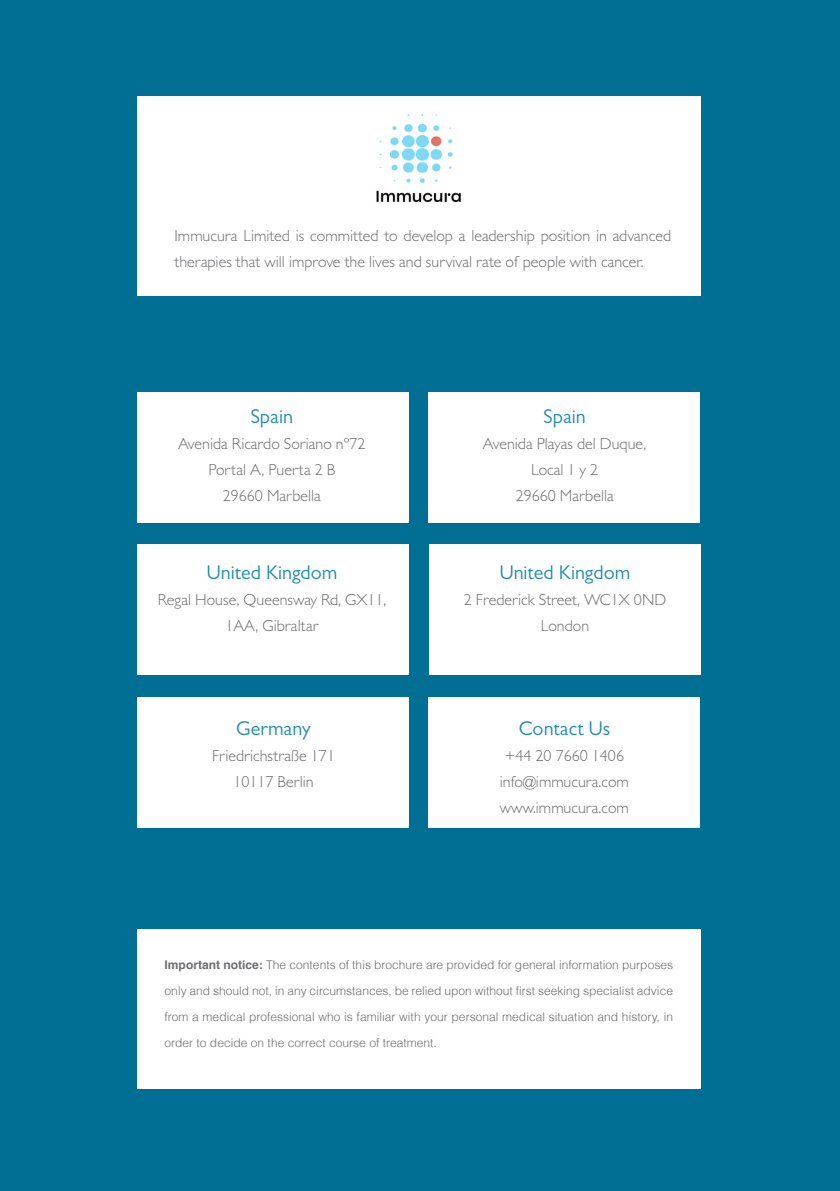
<style>
.page{position:relative;width:840px;height:1191px;background:#fff}
.page>*{position:absolute;margin:0;border:0;box-sizing:border-box;transform-origin:0 0}
.end_CC{font:20px "Gill Sans";color:#208dad}
.Contact_Style_CC{font:300 16px/26px "Gill Sans";color:#6c6d70;text-align:center}
.Paragraph_Style_CC{font:300 16px/26px "Gill Sans";color:#6c6d70}
.end_CC-2{font:300 16px "Gill Sans";color:#6c6d70}
.Paragraph_Style_CC-2{font:300 12px/26px "Helvetica";color:#6c6d70;text-align:justify}
.s1{font-weight:700}
</style>
<div class="page">
<div style="left:0;top:0;width:839px;height:1191px;background:#006f93"></div>
<div style="left:137px;top:96px;width:563px;height:200px;background:#fff"></div>
<img style="left:376px;top:114px;width:85px;height:89px">
<div style="left:137px;top:392px;width:271px;height:131px;background:#fff"></div>
<div style="left:137px;top:929px;width:563px;height:160px;background:#fff"></div>
<div style="left:428px;top:392px;width:271px;height:130px;background:#fff"></div>
<div style="left:137px;top:697px;width:271px;height:131px;background:#fff"></div>
<div style="left:137px;top:544px;width:271px;height:130px;background:#fff"></div>
<div style="left:429px;top:544px;width:271px;height:130px;background:#fff"></div>
<div style="left:428px;top:697px;width:271px;height:131px;background:#fff"></div>
<p class="Paragraph_Style_CC" style="left:174px;top:222px;width:498px">Immucura Limited is committed to develop a leadership position in advanced therapies that will improve the lives and survival rate of people with cancer.</p>
<p class="end_CC" style="left:250px;top:405px;width:44px">Spain</p>
<p class="end_CC-2" style="left:178px;top:434px;width:189px">Avenida Ricardo Soriano nº72</p>
<p class="end_CC-2" style="left:208px;top:460px;width:128px">Portal A, Puerta 2 B</p>
<p class="end_CC-2" style="left:223px;top:486px;width:100px">29660 Marbella</p>
<p class="end_CC" style="left:207px;top:561px;width:132px">United Kingdom</p>
<p class="Contact_Style_CC" style="left:158px;top:586px;width:230px">Regal House, Queensway Rd, GX11,<br>1AA, Gibraltar</p>
<p class="end_CC" style="left:236px;top:717px;width:76px">Germany</p>
<p class="Contact_Style_CC" style="left:212px;top:742px;width:124px">Friedrichstraße 171</p>
<p class="Contact_Style_CC" style="left:233px;top:768px;width:82px">10117 Berlin</p>
<p class="end_CC" style="left:543px;top:405px;width:44px">Spain</p>
<p class="Contact_Style_CC" style="left:482px;top:430px;width:165px">Avenida Playas del Duque,</p>
<p class="Contact_Style_CC" style="left:531px;top:456px;width:69px">Local 1 y 2</p>
<p class="Contact_Style_CC" style="left:515px;top:482px;width:100px">29660 Marbella</p>
<p class="end_CC" style="left:499px;top:561px;width:132px">United Kingdom</p>
<p class="Contact_Style_CC" style="left:463px;top:586px;width:204px">2 Frederick Street, WC1X 0ND</p>
<p class="Contact_Style_CC" style="left:540px;top:612px;width:50px">London</p>
<p class="end_CC" style="left:518px;top:717px;width:93px">Contact Us</p>
<p class="Contact_Style_CC" style="left:504px;top:742px;width:121px">+44 20 7660 1406</p>
<p class="Contact_Style_CC" style="left:499px;top:768px;width:130px">info@immucura.com</p>
<p class="Contact_Style_CC" style="left:499px;top:794px;width:130px">www.immucura.com</p>
<p class="Paragraph_Style_CC-2" style="left:164px;top:952px;width:509px"><span class="s1">Important notice:</span> The contents of this brochure are provided for general information purposes only and should not, in any circumstances, be relied upon without first seeking specialist advice from a medical professional who is familiar with your personal medical situation and history, in order to decide on the correct course of treatment.</p>
</div>
